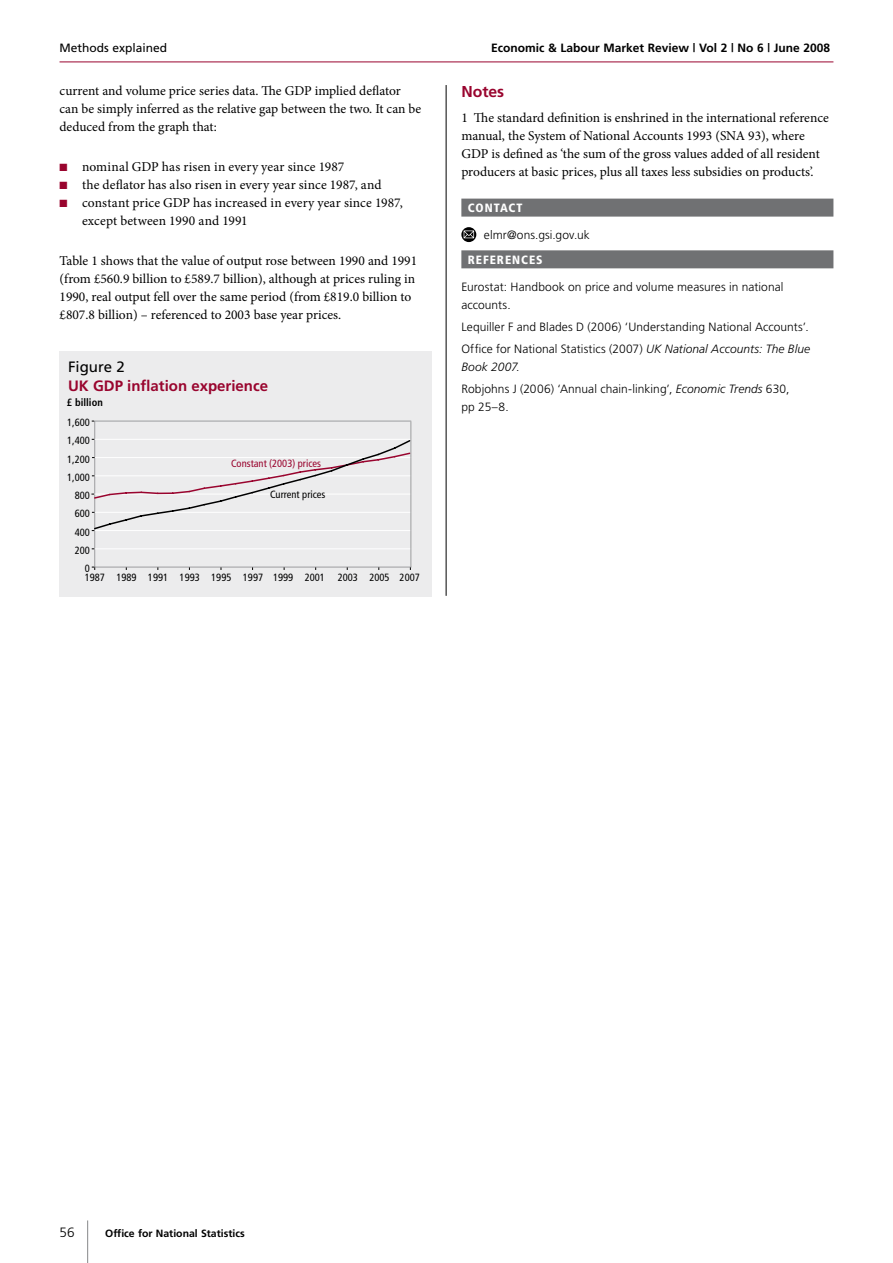
<style>
.page{position:relative;width:893px;height:1263px;background:#fff}
.page>*{position:absolute;margin:0;border:0;box-sizing:border-box;transform-origin:0 0}
.t1{font:700 15.75px "Frutiger";color:#99042e}
.t2{font:700 15px "Frutiger";color:#99042e}
.t3{font:15px "Frutiger";color:#000}
.t4{font:13.5px/18px "Minion Pro";color:#000}
.t5{font:300 13.5px "Frutiger";color:#000}
.t6{font:300 12px/22.2px "Frutiger";letter-spacing:.005em;color:#000}
.t7{font:700 12px "Frutiger";color:#000}
.t8{font:900 condensed 12px "Frutiger";letter-spacing:.08em;color:#fff}
.t9{font:12px "Frutiger";color:#000}
.t10{font:condensed 10.5px "Frutiger";color:#000}
.t11{font:700 10.5px "Frutiger";color:#000}
.t12{font:condensed 10.5px "Frutiger";color:#99042e}
.t13{font:700 condensed 10.5px "Frutiger";color:#000}
.t14{font:10.5px/18px "Zapf Dingbats ITC";color:#99042e;text-align:justify}
.s1{font-style:italic}
</style>
<div class="page">
<hr style="left:60px;top:62px;width:773px;height:1px;background:#99042e">
<hr style="left:87px;top:1220px;width:1px;height:43px;background:#878889">
<hr style="left:446px;top:85px;width:1px;height:511px;background:#000">
<div style="left:461px;top:199px;width:372px;height:18px;background:#707173"></div>
<div style="left:461px;top:250px;width:372px;height:18px;background:#707173"></div>
<div style="left:60px;top:351px;width:372px;height:246px;background:#ececed"></div>
<hr style="left:94px;top:421px;width:1px;height:146px;background:#9c9d9f">
<hr style="left:95px;top:567px;width:316px;height:1px;background:#9c9d9f">
<hr style="left:95px;top:548px;width:316px;height:1px;background:#fff">
<hr style="left:95px;top:421px;width:316px;height:1px;background:#9c9d9f">
<hr style="left:410px;top:421px;width:1px;height:146px;background:#9c9d9f">
<svg style="left:91px;top:439px;width:321px;height:92px"></svg>
<svg style="left:461px;top:227px;width:15px;height:15px"></svg>
<svg style="left:464px;top:230px;width:10px;height:8px"></svg>
<p class="t9" style="left:60px;top:41px;width:109px">Methods explained</p>
<p class="t7" style="left:491px;top:41px;width:341px">Economic &amp; Labour Market Review | Vol 2 | No 6 | June 2008</p>
<p class="t4" style="left:60px;top:82px;width:363px">current and volume price series data. The GDP implied deflator can be simply inferred as the relative gap between the two. It can be deduced from the graph that:</p>
<p class="t4" style="left:82px;top:158px;width:322px">nominal GDP has risen in every year since 1987<br>the deflator has also risen in every year since 1987, and constant price GDP has increased in every year since 1987, except between 1990 and 1991</p>
<p class="t4" style="left:60px;top:252px;width:359px">Table 1 shows that the value of output rose between 1990 and 1991 (from £560.9 billion to £589.7 billion), although at prices ruling in 1990, real output fell over the same period (from £819.0 billion to £807.8 billion) – referenced to 2003 base year prices.</p>
<p class="t14" style="left:60px;top:159px;width:9px">■ ■ ■</p>
<p class="t3" style="left:68px;top:358px;width:58px">Figure 2</p>
<p class="t2" style="left:68px;top:377px;width:202px">UK GDP inflation experience</p>
<p class="t13" style="left:67px;top:396px;width:37px">£ billion</p>
<p class="t10" style="left:67px;top:416px;width:24px">1,600</p>
<p class="t10" style="left:67px;top:435px;width:24px">1,400</p>
<p class="t10" style="left:67px;top:453px;width:24px">1,200</p>
<p class="t10" style="left:67px;top:471px;width:24px">1,000</p>
<p class="t10" style="left:75px;top:489px;width:17px">800</p>
<p class="t10" style="left:75px;top:508px;width:17px">600</p>
<p class="t10" style="left:75px;top:526px;width:17px">400</p>
<p class="t10" style="left:75px;top:544px;width:17px">200</p>
<p class="t12" style="left:231px;top:457px;width:91px">Constant (2003) prices</p>
<p class="t10" style="left:270px;top:488px;width:57px">Current prices</p>
<p class="t10" style="left:85px;top:562px;width:7px">0</p>
<p class="t10" style="left:85px;top:571px;width:337px">1987 1989 1991 1993 1995 1997 1999 2001 2003 2005 2007</p>
<p class="t1" style="left:461px;top:83px;width:44px">Notes</p>
<p class="t4" style="left:461px;top:108px;width:369px">1 The standard definition is enshrined in the international reference manual, the System of National Accounts 1993 (SNA 93), where GDP is defined as ‘the sum of the gross values added of all resident producers at basic prices, plus all taxes less subsidies on products’.</p>
<p class="t8" style="left:468px;top:201px;width:56px">CONTACT</p>
<p class="t6" style="left:484px;top:224px;width:108px">elmr@ons.gsi.gov.uk</p>
<p class="t8" style="left:468px;top:253px;width:76px">REFERENCES</p>
<p class="t6" style="left:461px;top:277px;width:324px;line-height:18px">Eurostat: Handbook on price and volume measures in national accounts.</p>
<p class="t6" style="left:461px;top:316px;width:350px">Lequiller F and Blades D (2006) ‘Understanding National Accounts’.<br>Office for National Statistics (2007) <span class="s1">UK National Accounts: The Blue</span></p>
<p class="t6" style="left:461px;top:356px;width:330px"><span class="s1">Book 2007</span>.<br>Robjohns J (2006) ‘Annual chain-linking’, <span class="s1">Economic Trends</span> 630,</p>
<p class="t6" style="left:461px;top:396px;width:49px">pp 25–8.</p>
<p class="t5" style="left:60px;top:1225px;width:17px">56</p>
<p class="t11" style="left:105px;top:1227px;width:141px">Office for National Statistics</p>
</div>
